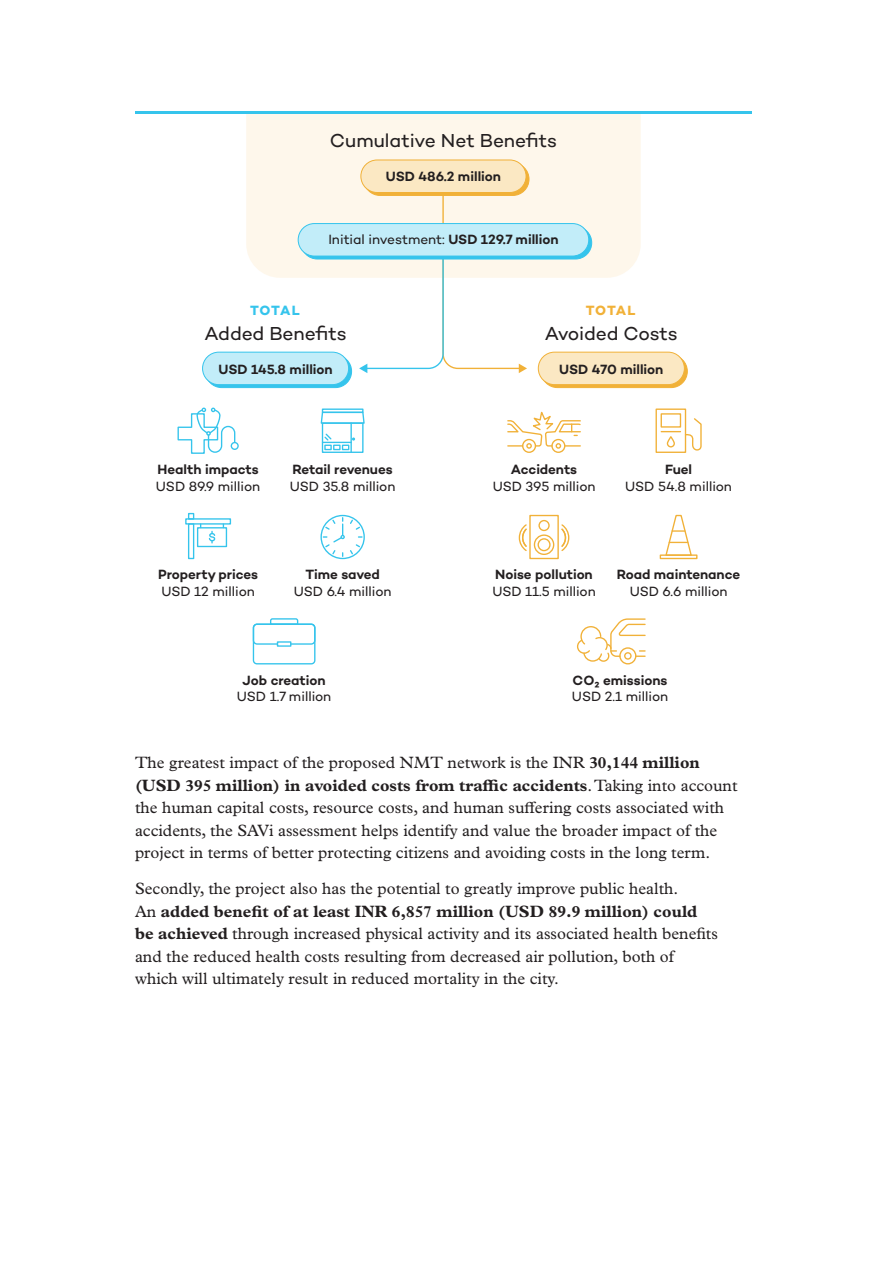
<style>
.page{position:relative;width:881px;height:1263px;background:#fff}
.page>*{position:absolute;margin:0;border:0;box-sizing:border-box;transform-origin:0 0}
.t1{font:19.05px "Campton";letter-spacing:-.005em;color:#231f20}
.Body{font:16.5px/22.5px "Plantin MT Pro";color:#231f20}
.t2{font:13.65px/16.4px "Campton";letter-spacing:-.005em;color:#231f20;text-align:center}
.t3{font:600 13.65px/16.4px "Campton";letter-spacing:-.005em;color:#231f20}
.t4{font:700 13.65px "Campton";letter-spacing:.05em;color:#35c4ec}
.t5{font:700 13.65px "Campton";letter-spacing:.05em;color:#f1b138}
.s1{font-weight:600}
.s2{font-weight:400}
.s3{font-weight:700}
</style>
<div class="page">
<div style="left:205px;top:355px;width:146px;height:33px;background:#35c4ec;border-radius:16px"></div>
<div style="left:205px;top:355px;width:147px;height:33px;border:1px solid #35c4ec;border-radius:16px"></div>
<div style="left:202px;top:352px;width:146px;height:33px;background:#c2edf9;border-radius:16px"></div>
<div style="left:202px;top:352px;width:147px;height:33px;border:1px solid #35c4ec;border-radius:16px"></div>
<div style="left:541px;top:355px;width:146px;height:33px;background:#f1b138;border-radius:16px"></div>
<div style="left:540px;top:355px;width:147px;height:33px;border:1px solid #f1b138;border-radius:16px"></div>
<div style="left:538px;top:352px;width:146px;height:33px;background:#fbe8c3;border-radius:16px"></div>
<div style="left:537px;top:352px;width:147px;height:33px;border:1px solid #f1b138;border-radius:16px"></div>
<div style="left:246px;top:114px;width:394px;height:164px;background:#fef7eb"></div>
<hr style="left:135px;top:111px;width:616px;height:3px;background:#35c4ec">
<div style="left:230px;top:442px;width:9px;height:8px;border:1px solid #35c4ec;border-radius:50%"></div>
<svg style="left:177px;top:408px;width:59px;height:46px"></svg>
<div style="left:322px;top:422px;width:41px;height:31px;border:1px solid #35c4ec"></div>
<div style="left:322px;top:408px;width:41px;height:5px;border:1px solid #35c4ec"></div>
<svg style="left:320px;top:411px;width:45px;height:14px"></svg>
<hr style="left:350px;top:423px;width:2px;height:29px;background:#35c4ec">
<svg style="left:322px;top:432px;width:33px;height:18px"></svg>
<svg style="left:359px;top:185px;width:168px;height:188px"></svg>
<div style="left:185px;top:518px;width:46px;height:7px;border:1px solid #35c4ec"></div>
<div style="left:188px;top:523px;width:6px;height:36px;border:1px solid #35c4ec"></div>
<div style="left:188px;top:513px;width:6px;height:7px;border:1px solid #35c4ec"></div>
<div style="left:197px;top:527px;width:30px;height:20px;border:1px solid #35c4ec"></div>
<svg style="left:208px;top:531px;width:8px;height:17px"></svg>
<div style="left:522px;top:439px;width:14px;height:14px;border:1px solid #f1b138;border-radius:50%"></div>
<div style="left:551px;top:439px;width:14px;height:14px;border:1px solid #f1b138;border-radius:50%"></div>
<svg style="left:507px;top:411px;width:74px;height:38px"></svg>
<div style="left:655px;top:408px;width:31px;height:45px;border:1px solid #f1b138"></div>
<div style="left:660px;top:413px;width:21px;height:15px;border:1px solid #f1b138"></div>
<svg style="left:661px;top:417px;width:41px;height:34px"></svg>
<div style="left:666px;top:436px;width:8px;height:11px;border:1px solid #f1b138;border-radius:3px"></div>
<div style="left:529px;top:515px;width:29px;height:44px;border:1px solid #f1b138"></div>
<div style="left:537px;top:538px;width:13px;height:13px;border:1px solid #f1b138;border-radius:50%"></div>
<div style="left:533px;top:534px;width:21px;height:21px;border:1px solid #f1b138;border-radius:50%"></div>
<div style="left:538px;top:520px;width:11px;height:11px;border:1px solid #f1b138;border-radius:50%"></div>
<svg style="left:518px;top:524px;width:9px;height:27px"></svg>
<svg style="left:561px;top:524px;width:9px;height:27px"></svg>
<div style="left:659px;top:554px;width:38px;height:5px;border:1px solid #f1b138"></div>
<svg style="left:664px;top:514px;width:28px;height:42px"></svg>
<div style="left:619px;top:647px;width:17px;height:17px;border:1px solid #f1b138;border-radius:50%"></div>
<svg style="left:576px;top:618px;width:70px;height:44px"></svg>
<div style="left:253px;top:623px;width:62px;height:41px;border:1px solid #35c4ec;border-radius:3px"></div>
<div style="left:253px;top:623px;width:62px;height:22px;border:1px solid #35c4ec;border-radius:4px"></div>
<svg style="left:269px;top:618px;width:30px;height:7px"></svg>
<div style="left:277px;top:641px;width:14px;height:6px;border:1px solid #35c4ec"></div>
<div style="left:320px;top:515px;width:45px;height:44px;border:1px solid #35c4ec;border-radius:50%"></div>
<svg style="left:323px;top:518px;width:39px;height:38px"></svg>
<div style="left:301px;top:226px;width:290px;height:33px;background:#35c4ec;border-radius:16px"></div>
<div style="left:301px;top:226px;width:290px;height:33px;border:1px solid #35c4ec;border-radius:16px"></div>
<div style="left:298px;top:224px;width:290px;height:32px;background:#c2edf9;border-radius:16px"></div>
<div style="left:298px;top:223px;width:291px;height:33px;border:1px solid #35c4ec;border-radius:16px"></div>
<div style="left:363px;top:163px;width:166px;height:32px;background:#f1b138;border-radius:16px"></div>
<div style="left:363px;top:163px;width:166px;height:33px;border:1px solid #f1b138;border-radius:16px"></div>
<div style="left:361px;top:160px;width:165px;height:32px;background:#fbe8c3;border-radius:16px"></div>
<div style="left:360px;top:160px;width:166px;height:33px;border:1px solid #f1b138;border-radius:16px"></div>
<p class="t1" style="left:330px;top:128px;width:229px">Cumulative Net Benefits</p>
<p class="t3" style="left:386px;top:167px;width:116px">USD 486.2 million</p>
<p class="t2" style="left:328px;top:231px;width:232px">Initial investment: <span class="s1">USD 129.7 million</span></p>
<p class="t4" style="left:250px;top:301px;width:51px">TOTAL</p>
<p class="t5" style="left:585px;top:301px;width:51px">TOTAL</p>
<p class="t1" style="left:204px;top:322px;width:144px">Added Benefits</p>
<p class="t1" style="left:544px;top:322px;width:134px">Avoided Costs</p>
<p class="t3" style="left:218px;top:361px;width:115px">USD 145.8 million</p>
<p class="t3" style="left:559px;top:361px;width:105px">USD 470 million</p>
<p class="t2" style="left:156px;top:461px;width:106px;text-align:left"><span class="s1">Health impacts<br></span>USD 89.9 million</p>
<p class="t3" style="left:290px;top:461px;width:107px">Retail revenues<br><span class="s2">USD 35.8 million</span></p>
<p class="t2" style="left:492px;top:461px;width:104px"><span class="s1">Accidents<br></span>USD 395 million</p>
<p class="t2" style="left:625px;top:461px;width:108px"><span class="s1">Fuel<br></span>USD 54.8 million</p>
<p class="t3" style="left:158px;top:566px;width:102px">Property prices<br><span class="s2">USD 12 million</span></p>
<p class="t2" style="left:294px;top:566px;width:99px"><span class="s1">Time saved<br></span>USD 6.4 million</p>
<p class="t3" style="left:492px;top:566px;width:105px">Noise pollution<br><span class="s2">USD 11.5 million</span></p>
<p class="t3" style="left:616px;top:566px;width:125px;text-align:center">Road maintenance<br><span class="s2">USD 6.6 million</span></p>
<p class="t2" style="left:237px;top:672px;width:96px"><span class="s1">Job creation<br></span>USD 1.7 million</p>
<p class="t2" style="left:571px;top:672px;width:98px;text-align:left"><span class="s1">CO₂ emissions<br></span>USD 2.1 million</p>
<p class="Body" style="left:135px;top:752px;width:603px">The greatest impact of the proposed NMT network is the INR <span class="s3">30,144 million (USD 395 million) in avoided costs from traffic accidents</span>. Taking into account the human capital costs, resource costs, and human suffering costs associated with accidents, the SAVi assessment helps identify and value the broader impact of the project in terms of better protecting citizens and avoiding costs in the long term.</p>
<p class="Body" style="left:135px;top:878px;width:584px">Secondly, the project also has the potential to greatly improve public health.<br>An <span class="s3">added benefit of at least INR 6,857 million (USD 89.9 million) could be achieved</span> through increased physical activity and its associated health benefits and the reduced health costs resulting from decreased air pollution, both of which will ultimately result in reduced mortality in the city.</p>
</div>
